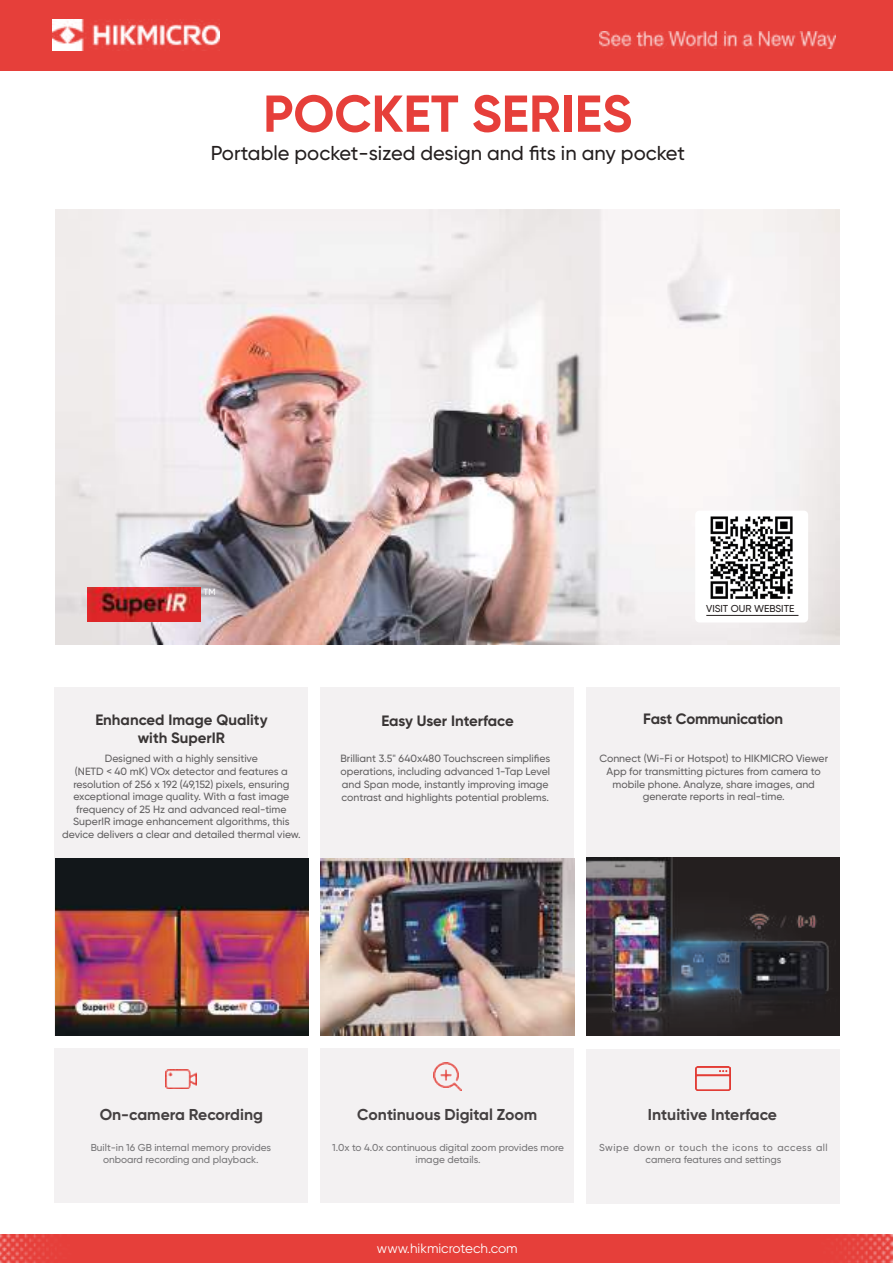
<style>
.page{position:relative;width:893px;height:1263px;background:#fff}
.page>*{position:absolute;margin:0;border:0;box-sizing:border-box;transform-origin:0 0}
.t1{font:700 51.75px "Gilroy";color:#e63f3a}
.t2{font:500 20.1px "Gilroy";color:#241f1f}
.t3{font:700 15.75px "Gilroy";color:#444041}
.t4{font:700 15px "Gilroy";color:#393535}
.t5{font:700 15px "Gilroy";letter-spacing:-.02em;color:#393535}
.t6{font:13.5px "Gilroy";color:#fff}
.t7{font:500 10.5px/12.6px "Gilroy";color:#626061;text-align:center}
.t8{font:500 10.05px/12px "Gilroy";color:#767577;text-align:center}
.t9{font:500 10.05px/12px "Gilroy";letter-spacing:.025em;color:#767577;text-align:center}
.t10{font:500 10.05px "Gilroy";color:#241f1f}
.t11{font:500 9px "Gilroy";color:#fff}
</style>
<div class="page">
<div style="left:0;top:0;width:893px;height:70px;background:#e63f3a"></div>
<img style="left:52px;top:19px;width:168px;height:32px">
<img style="left:600px;top:32px;width:236px;height:17px">
<div style="left:0;top:1234px;width:893px;height:29px;background:#e63f3a"></div>
<img style="left:0;top:1234px;width:56px;height:29px">
<img style="left:836px;top:1234px;width:57px;height:29px">
<img style="left:55px;top:209px;width:785px;height:436px">
<div style="left:695px;top:511px;width:113px;height:111px;background:#fff;border-radius:4px"></div>
<img style="left:710px;top:516px;width:83px;height:83px">
<hr style="left:706px;top:615px;width:92px;height:1px;background:#241f1f">
<div style="left:586px;top:688px;width:254px;height:348px;background:#f3f1f2"></div>
<div style="left:320px;top:688px;width:254px;height:348px;background:#f3f1f2"></div>
<img style="left:321px;top:858px;width:254px;height:177px">
<img style="left:587px;top:857px;width:253px;height:179px">
<div style="left:55px;top:688px;width:253px;height:170px;background:#f3f1f2"></div>
<img style="left:55px;top:858px;width:254px;height:178px">
<img style="left:87px;top:588px;width:113px;height:33px">
<div style="left:55px;top:1048px;width:253px;height:154px;background:#f3f1f2"></div>
<div style="left:321px;top:1048px;width:253px;height:154px;background:#f3f1f2"></div>
<div style="left:586px;top:1049px;width:253px;height:154px;background:#f3f1f2"></div>
<img style="left:433px;top:1062px;width:28px;height:28px">
<img style="left:696px;top:1066px;width:35px;height:24px">
<img style="left:166px;top:1069px;width:30px;height:19px">
<h1 class="t1" style="left:263px;top:81px;width:371px">POCKET SERIES</h1>
<h2 class="t2" style="left:211px;top:141px;width:476px">Portable pocket-sized design and fits in any pocket</h2>
<p class="t11" style="left:204px;top:586px;width:14px">TM</p>
<p class="t10" style="left:706px;top:603px;width:90px">VISIT OUR WEBSITE</p>
<h3 class="t4" style="left:95px;top:711px;width:174px">Enhanced Image Quality</h3>
<h3 class="t5" style="left:643px;top:709px;width:141px">Fast Communication</h3>
<h3 class="t4" style="left:138px;top:729px;width:89px">with SuperIR</h3>
<p class="t7" style="left:62px;top:752px;width:240px">Designed with a highly sensitive<br>(NETD &lt; 40 mK) VOx detector and features a resolution of 256 x 192 (49,152) pixels, ensuring exceptional image quality. With a fast image frequency of 25 Hz and advanced real-time SuperIR image enhancement algorithms, this device delivers a clear and detailed thermal view.</p>
<h3 class="t4" style="left:381px;top:711px;width:134px">Easy User Interface</h3>
<p class="t7" style="left:340px;top:752px;width:211px;text-align:left">Brilliant 3.5" 640x480 Touchscreen simplifies operations, including advanced 1-Tap Level and Span mode, instantly improving image contrast and highlights potential problems.</p>
<p class="t7" style="left:599px;top:752px;width:230px">Connect (Wi-Fi or Hotspot) to HIKMICRO Viewer App for transmitting pictures from camera to mobile phone. Analyze, share images, and generate reports in real-time.</p>
<h3 class="t3" style="left:100px;top:1105px;width:165px">On-camera Recording</h3>
<h3 class="t3" style="left:357px;top:1105px;width:181px">Continuous Digital Zoom</h3>
<h3 class="t3" style="left:648px;top:1105px;width:131px">Intuitive Interface</h3>
<p class="t8" style="left:91px;top:1142px;width:182px">Built-in 16 GB internal memory provides onboard recording and playback.</p>
<p class="t8" style="left:332px;top:1142px;width:233px">1.0x to 4.0x continuous digital zoom provides more image details.</p>
<p class="t9" style="left:599px;top:1142px;width:230px">Swipe down or touch the icons to access all camera features and settings</p>
<p class="t6" style="left:377px;top:1239px;width:142px">www.hikmicrotech.com</p>
</div>
